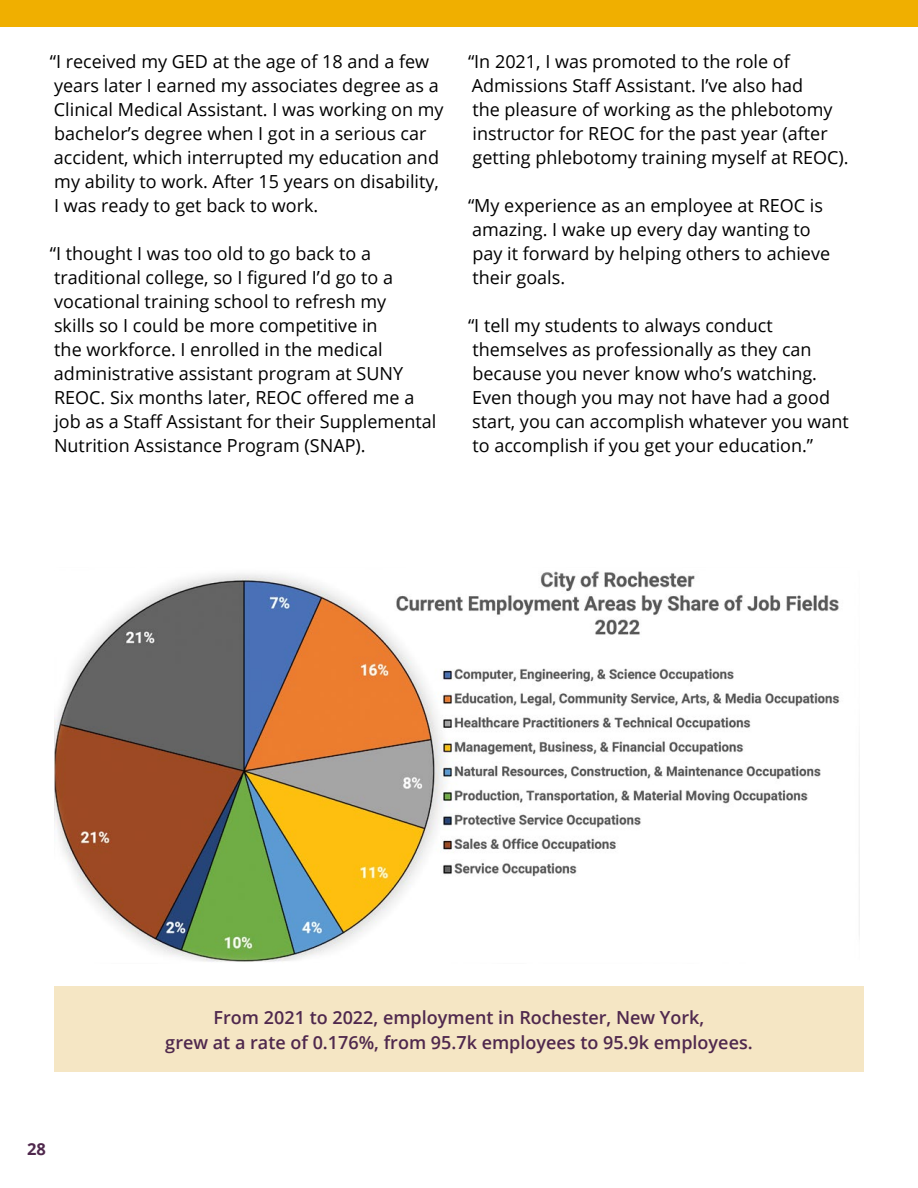
<style>
.page{position:relative;width:918px;height:1188px;background:#fff}
.page>*{position:absolute;margin:0;border:0;box-sizing:border-box;transform-origin:0 0}
.t1{font:18px/24px "Open Sans";color:#000}
.t2{font:600 18px/25.5px "Open Sans";color:#4f284d;text-align:center}
.t3{font:700 16.5px "Open Sans";color:#4f284d}
</style>
<div class="page">
<div style="left:0;top:0;width:918px;height:27px;background:#f0af00"></div>
<img style="left:54px;top:571px;width:806px;height:391px">
<div style="left:54px;top:986px;width:810px;height:86px;background:#f5e6c4"></div>
<p class="t1" style="left:50px;top:49px;width:395px">“I received my GED at the age of 18 and a few years later I earned my associates degree as a Clinical Medical Assistant. I was working on my bachelor’s degree when I got in a serious car accident, which interrupted my education and my ability to work. After 15 years on disability, I was ready to get back to work.</p>
<p class="t1" style="left:50px;top:241px;width:388px">“I thought I was too old to go back to a traditional college, so I figured I’d go to a vocational training school to refresh my<br>skills so I could be more competitive in<br>the workforce. I enrolled in the medical administrative assistant program at SUNY REOC. Six months later, REOC offered me a job as a Staff Assistant for their Supplemental Nutrition Assistance Program (SNAP).</p>
<p class="t1" style="left:468px;top:49px;width:382px">“In 2021, I was promoted to the role of Admissions Staff Assistant. I’ve also had<br>the pleasure of working as the phlebotomy instructor for REOC for the past year (after getting phlebotomy training myself at REOC).</p>
<p class="t1" style="left:468px;top:193px;width:364px">“My experience as an employee at REOC is amazing. I wake up every day wanting to pay it forward by helping others to achieve their goals.</p>
<p class="t1" style="left:468px;top:313px;width:382px">“I tell my students to always conduct themselves as professionally as they can because you never know who’s watching.<br>Even though you may not have had a good start, you can accomplish whatever you want to accomplish if you get your education.”</p>
<p class="t3" style="left:27px;top:1138px;width:20px">28</p>
<p class="t2" style="left:165px;top:1004px;width:589px">From 2021 to 2022, employment in Rochester, New York,<br>grew at a rate of 0.176%, from 95.7k employees to 95.9k employees.</p>
</div>
